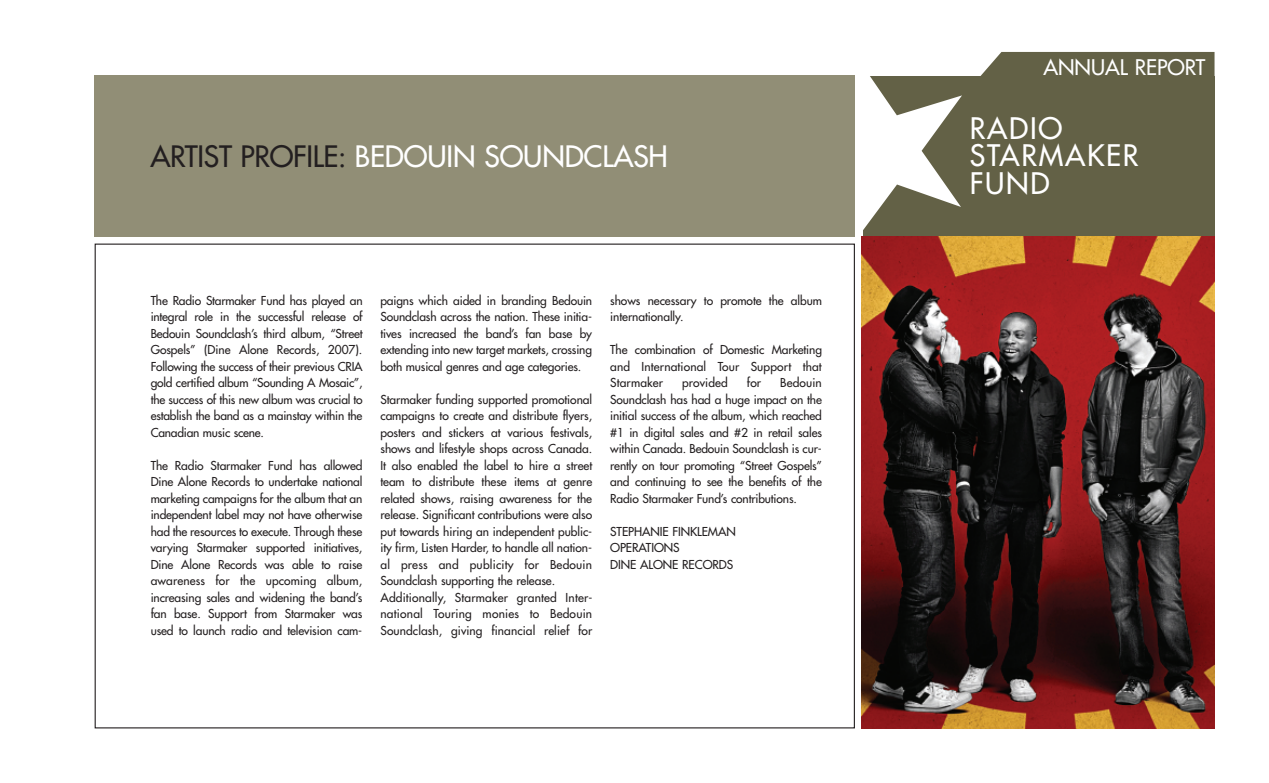
<style>
.page{position:relative;width:1269px;height:783px;background:#fff}
.page>*{position:absolute;margin:0;border:0;box-sizing:border-box;transform-origin:0 0}
.t1{font:28.95px/27.3px "Futura";letter-spacing:.06em;color:#fff}
.t2{font:28.8px "Futura";letter-spacing:-.005em;color:#fff}
.t3{font:21px "Futura";color:#fff}
.t4{font:12px/16.5px "Futura";letter-spacing:-.005em;color:#231f20;text-align:justify}
.s1{color:#231f20}
</style>
<div class="page">
<div style="left:864px;top:76px;width:351px;height:161px;background:#636146"></div>
<div style="left:993px;top:52px;width:222px;height:24px;background:#636146"></div>
<div style="left:94px;top:75px;width:761px;height:161px;background:#918e76"></div>
<img style="left:862px;top:236px;width:352px;height:492px">
<svg style="left:775px;top:62px;width:218px;height:187px"></svg>
<h2 class="t2" style="left:150px;top:142px;width:519px"><span class="s1">ARTIST PROFILE:</span> BEDOUIN SOUNDCLASH</h2>
<p class="t4" style="left:151px;top:293px;width:214px">The Radio Starmaker Fund has played an integral role in the successful release of Bedouin Soundclash’s third album, “Street Gospels” (Dine Alone Records, 2007).<br>Following the success of their previous CRIA gold certified album “Sounding A Mosaic”, the success of this new album was crucial to establish the band as a mainstay within the Canadian music scene.</p>
<p class="t4" style="left:151px;top:458px;width:213px">The Radio Starmaker Fund has allowed Dine Alone Records to undertake national marketing campaigns for the album that an independent label may not have otherwise had the resources to execute. Through these varying Starmaker supported initiatives, Dine Alone Records was able to raise awareness for the upcoming album, increasing sales and widening the band’s fan base. Support from Starmaker was used to launch radio and television cam-</p>
<p class="t4" style="left:380px;top:293px;width:213px">paigns which aided in branding Bedouin Soundclash across the nation. These initia&shy;tives increased the band’s fan base by extending into new target markets, crossing both musical genres and age categories.</p>
<p class="t4" style="left:380px;top:392px;width:213px;text-align:left">Starmaker funding supported promotional campaigns to create and distribute flyers, posters and stickers at various festivals, shows and lifestyle shops across Canada.<br>It also enabled the label to hire a street team to distribute these items at genre related shows, raising awareness for the release. Significant contributions were also put towards hiring an independent public&shy;ity firm, Listen Harder, to handle all nation&shy;al press and publicity for Bedouin Soundclash supporting the release.<br>Additionally, Starmaker granted Inter&shy;national Touring monies to Bedouin Soundclash, giving financial relief for</p>
<p class="t4" style="left:610px;top:293px;width:213px">shows necessary to promote the album internationally.</p>
<p class="t4" style="left:610px;top:342px;width:213px">The combination of Domestic Marketing and International Tour Support that Starmaker</p>
<p class="t4" style="left:682px;top:375px;width:47px">provided</p>
<p class="t4" style="left:747px;top:375px;width:16px">for</p>
<p class="t4" style="left:610px;top:375px;width:213px;text-indent:170px">Bedouin Soundclash has had a huge impact on the initial success of the album, which reached #1 in digital sales and #2 in retail sales within Canada. Bedouin Soundclash is cur&shy;rently on tour promoting “Street Gospels” and continuing to see the benefits of the Radio Starmaker Fund’s contributions.</p>
<p class="t4" style="left:610px;top:524px;width:127px;text-align:left">STEPHANIE FINKLEMAN<br>OPERATIONS<br>DINE ALONE RECORDS</p>
<h3 class="t3" style="left:1043px;top:57px;width:163px">ANNUAL REPORT</h3>
<h1 class="t1" style="left:970px;top:117px;width:170px">RADIO<br>STARMAKER<br>FUND</h1>
</div>
